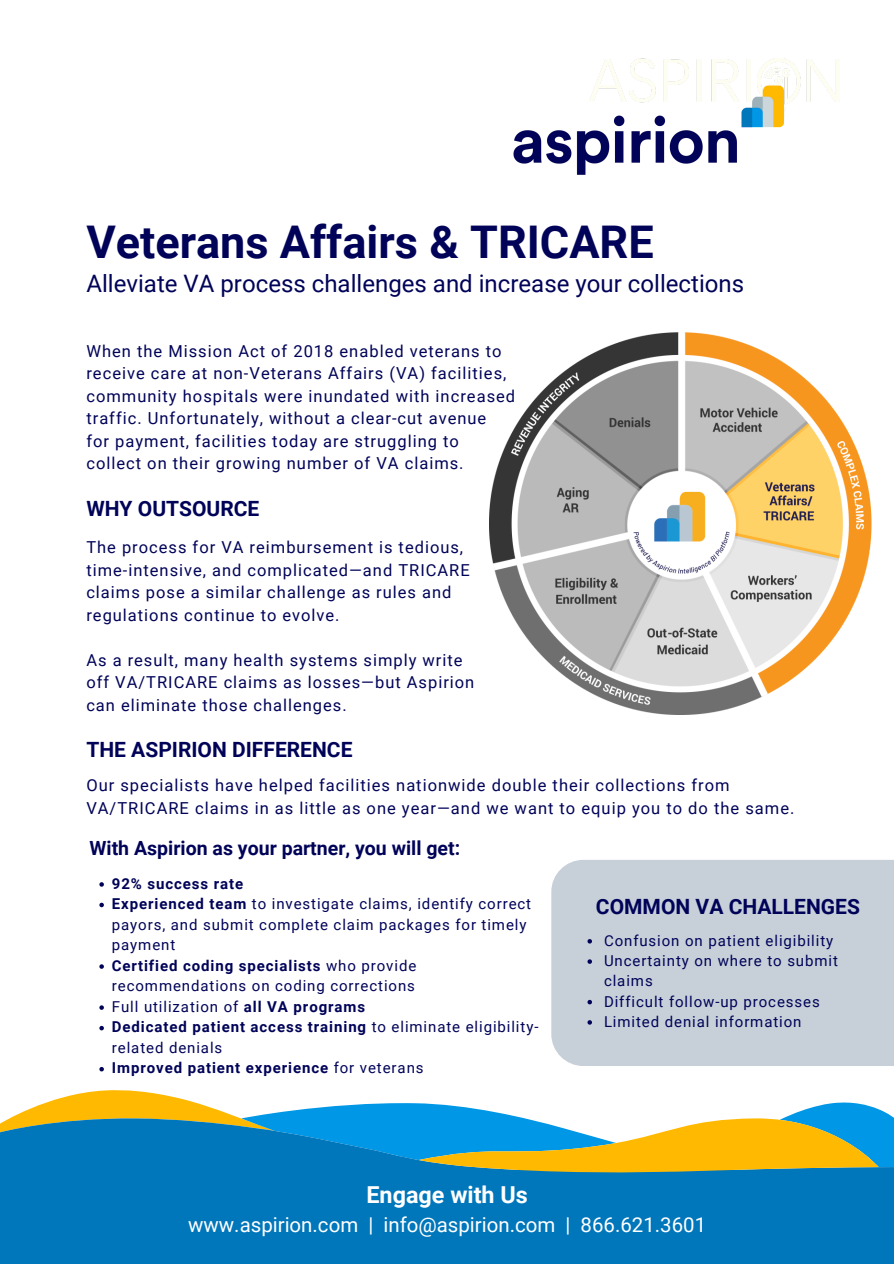
<style>
.page{position:relative;width:894px;height:1264px;background:#fff}
.page>*{position:absolute;margin:0;border:0;box-sizing:border-box;transform-origin:0 0}
.t1{font:700 45px "Roboto";color:#000358}
.t2{font:24px "Roboto";color:#000358}
.t3{font:700 23.4px "Roboto";color:#fff}
.t4{font:700 21px "Roboto";color:#000358}
.t5{font:20.4px "Roboto";color:#fff}
.t6{font:700 19.5px "Roboto";color:#000358}
.t7{font:16.5px/22.5px "Roboto";letter-spacing:.06em;color:#000358}
.t8{font:15px/20.5px "Roboto";letter-spacing:.06em;color:#000358}
.t9{font:700 15px "Roboto";letter-spacing:.06em;color:#000358}
.s1{font-weight:700}
.s2{font-weight:400}
</style>
<div class="page">
<div style="left:0;top:1170px;width:893px;height:93px;background:#0076bb"></div>
<img style="left:513px;top:58px;width:314px;height:117px">
<svg style="left:0;top:1090px;width:893px;height:83px"></svg>
<div style="left:551px;top:860px;width:342px;height:205px;background:#c7d0d8"></div>
<img style="left:489px;top:332px;width:382px;height:382px">
<svg style="left:587px;top:939px;width:5px;height:4px"></svg>
<svg style="left:587px;top:959px;width:5px;height:4px"></svg>
<svg style="left:587px;top:999px;width:5px;height:5px"></svg>
<svg style="left:587px;top:1020px;width:5px;height:4px"></svg>
<svg style="left:99px;top:882px;width:5px;height:4px"></svg>
<svg style="left:99px;top:902px;width:5px;height:5px"></svg>
<svg style="left:99px;top:964px;width:5px;height:4px"></svg>
<svg style="left:99px;top:1005px;width:5px;height:4px"></svg>
<svg style="left:99px;top:1025px;width:5px;height:5px"></svg>
<svg style="left:99px;top:1067px;width:5px;height:4px"></svg>
<p class="t1" style="left:86px;top:216px;width:568px">Veterans Affairs &amp; TRICARE</p>
<p class="t2" style="left:86px;top:270px;width:659px">Alleviate VA process challenges and increase your collections</p>
<p class="t7" style="left:86px;top:339px;width:430px">When the Mission Act of 2018 enabled veterans to receive care at non-Veterans Affairs (VA) facilities, community hospitals were inundated with increased traffic. Unfortunately, without a clear-cut avenue</p>
<p class="t7" style="left:86px;top:430px;width:374px">for payment, facilities today are struggling to</p>
<p class="t7" style="left:86px;top:452px;width:378px">collect on their growing number of VA claims.</p>
<p class="t4" style="left:86px;top:496px;width:174px">WHY OUTSOURCE</p>
<p class="t7" style="left:86px;top:536px;width:385px">The process for VA reimbursement is tedious, time-intensive, and complicated—and TRICARE claims pose a similar challenge as rules and regulations continue to evolve.</p>
<p class="t7" style="left:86px;top:648px;width:389px">As a result, many health systems simply write off VA/TRICARE claims as losses—but Aspirion can eliminate those challenges.</p>
<p class="t4" style="left:86px;top:737px;width:267px">THE ASPIRION DIFFERENCE</p>
<p class="t7" style="left:86px;top:774px;width:709px">Our specialists have helped facilities nationwide double their collections from<br>VA/TRICARE claims in as little as one year—and we want to equip you to do the same.</p>
<p class="t6" style="left:89px;top:837px;width:372px">With Aspirion as your partner, you will get:</p>
<p class="t9" style="left:112px;top:874px;width:133px">92% success rate</p>
<p class="t8" style="left:112px;top:893px;width:420px"><span class="s1">Experienced team</span> to investigate claims, identify correct payors, and submit complete claim packages for timely payment</p>
<p class="t8" style="left:112px;top:955px;width:306px"><span class="s1">Certified coding specialists</span> who provide recommendations on coding corrections</p>
<p class="t8" style="left:112px;top:996px;width:255px">Full utilization of <span class="s1">all VA programs</span></p>
<p class="t8" style="left:112px;top:1016px;width:428px"><span class="s1">Dedicated patient access training</span> to eliminate eligibility&shy;related denials</p>
<p class="t9" style="left:112px;top:1059px;width:313px">Improved patient experience <span class="s2">for veterans</span></p>
<p class="t4" style="left:595px;top:894px;width:265px">COMMON VA CHALLENGES</p>
<p class="t8" style="left:604px;top:930px;width:231px">Confusion on patient eligibility</p>
<p class="t8" style="left:604px;top:950px;width:235px">Uncertainty on where to submit claims</p>
<p class="t8" style="left:604px;top:991px;width:217px">Difficult follow-up processes</p>
<p class="t8" style="left:604px;top:1011px;width:199px">Limited denial information</p>
<p class="t3" style="left:366px;top:1181px;width:163px">Engage with Us</p>
<p class="t5" style="left:188px;top:1212px;width:519px">www.aspirion.com | info@aspirion.com | 866.621.3601</p>
</div>
